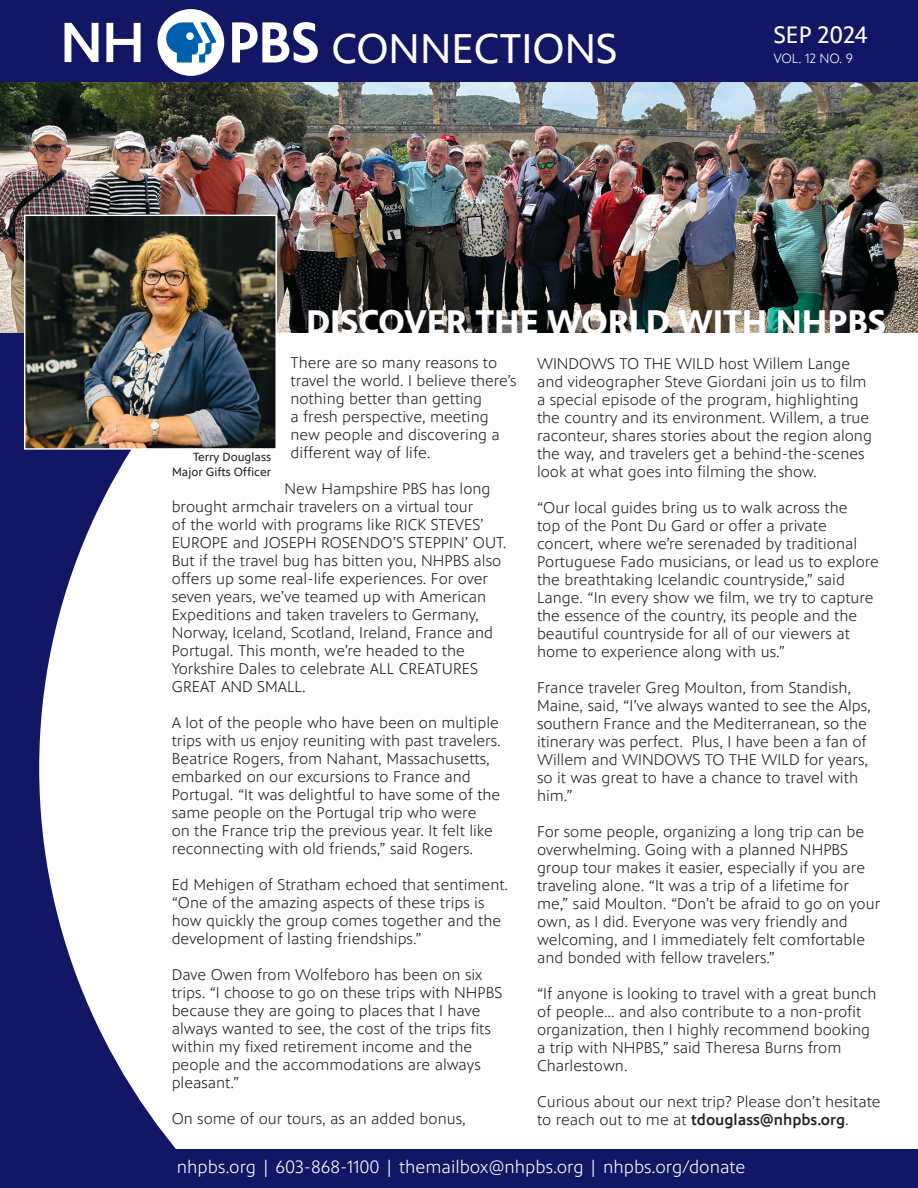
<style>
.page{position:relative;width:918px;height:1188px;background:#fff}
.page>*{position:absolute;margin:0;border:0;box-sizing:border-box;transform-origin:0 0}
.t1{font:42px "PBS Sans";color:#fff}
.t2{font:700 34.5px "PBS Sans";color:#fff}
.t3{font:24px "PBS Sans";color:#fff}
.t4{font:300 18px "PBS Sans";color:#fff}
.a_head_black{font:300 15.75px/18px "PBS Sans";color:#231f20}
.t5{font:300 13.5px "PBS Sans";color:#fff}
.t6{font:12px/14.4px "PBS Sans";color:#231f20;text-align:right}
.s1{font-weight:500}
</style>
<div class="page">
<div style="left:1px;top:0;width:917px;height:85px;background:#111764"></div>
<div style="left:157px;top:9px;width:67px;height:67px;background:#fff;border-radius:50%"></div>
<svg style="left:232px;top:22px;width:86px;height:41px"></svg>
<svg style="left:166px;top:22px;width:50px;height:40px"></svg>
<svg style="left:65px;top:23px;width:33px;height:39px"></svg>
<svg style="left:106px;top:23px;width:35px;height:39px"></svg>
<div style="left:0;top:215px;width:918px;height:919px;background:#111764"></div>
<div style="left:39px;top:333px;width:879px;height:816px;background:#fff"></div>
<div style="left:8px;top:1149px;width:910px;height:39px;background:#111764"></div>
<img style="left:1px;top:82px;width:917px;height:251px">
<img style="left:26px;top:217px;width:249px;height:231px">
<div style="left:24px;top:215px;width:253px;height:235px;border:1px solid #fff"></div>
<p class="t1" style="left:331px;top:26px;width:288px">CONNECTIONS</p>
<p class="t3" style="left:774px;top:22px;width:95px">SEP 2024</p>
<p class="t5" style="left:774px;top:51px;width:81px">VOL. 12 NO. 9</p>
<p class="t2" style="left:306px;top:303px;width:581px">DISCOVER THE WORLD WITH NHPBS</p>
<p class="a_head_black" style="left:290px;top:354px;width:228px">There are so many reasons to travel the world. I believe there’s nothing better than getting<br>a fresh perspective, meeting new people and discovering a different way of life.</p>
<p class="a_head_black" style="left:172px;top:480px;width:336px;text-indent:113px">New Hampshire PBS has long brought armchair travelers on a virtual tour<br>of the world with programs like RICK STEVES’ EUROPE and JOSEPH ROSENDO’S STEPPIN’ OUT.<br>But if the travel bug has bitten you, NHPBS also offers up some real-life experiences. For over seven years, we’ve teamed up with American Expeditions and taken travelers to Germany, Norway, Iceland, Scotland, Ireland, France and Portugal. This month, we’re headed to the Yorkshire Dales to celebrate ALL CREATURES GREAT AND SMALL.</p>
<p class="a_head_black" style="left:172px;top:714px;width:331px">A lot of the people who have been on multiple trips with us enjoy reuniting with past travelers.<br>Beatrice Rogers, from Nahant, Massachusetts, embarked on our excursions to France and Portugal. “It was delightful to have some of the same people on the Portugal trip who were<br>on the France trip the previous year. It felt like reconnecting with old friends,” said Rogers.</p>
<p class="a_head_black" style="left:172px;top:876px;width:338px">Ed Mehigen of Stratham echoed that sentiment. “One of the amazing aspects of these trips is how quickly the group comes together and the development of lasting friendships.”</p>
<p class="a_head_black" style="left:172px;top:966px;width:332px">Dave Owen from Wolfeboro has been on six trips. “I choose to go on these trips with NHPBS because they are going to places that I have always wanted to see, the cost of the trips fits within my fixed retirement income and the people and the accommodations are always pleasant.”</p>
<p class="a_head_black" style="left:172px;top:1110px;width:296px">On some of our tours, as an added bonus,</p>
<p class="a_head_black" style="left:537px;top:355px;width:336px">WINDOWS TO THE WILD host Willem Lange and videographer Steve Giordani join us to film a special episode of the program, highlighting the country and its environment. Willem, a true raconteur, shares stories about the region along the way, and travelers get a behind-the-scenes look at what goes into filming the show.</p>
<p class="a_head_black" style="left:537px;top:499px;width:344px">“Our local guides bring us to walk across the<br>top of the Pont Du Gard or offer a private concert, where we’re serenaded by traditional Portuguese Fado musicians, or lead us to explore the breathtaking Icelandic countryside,” said Lange. “In every show we film, we try to capture the essence of the country, its people and the beautiful countryside for all of our viewers at home to experience along with us.”</p>
<p class="a_head_black" style="left:537px;top:679px;width:335px">France traveler Greg Moulton, from Standish, Maine, said, “I’ve always wanted to see the Alps, southern France and the Mediterranean, so the itinerary was perfect. Plus, I have been a fan of Willem and WINDOWS TO THE WILD for years, so it was great to have a chance to travel with him.”</p>
<p class="a_head_black" style="left:537px;top:823px;width:345px">For some people, organizing a long trip can be overwhelming. Going with a planned NHPBS group tour makes it easier, especially if you are traveling alone. “It was a trip of a lifetime for me,” said Moulton. “Don’t be afraid to go on your own, as I did. Everyone was very friendly and welcoming, and I immediately felt comfortable and bonded with fellow travelers.”</p>
<p class="a_head_black" style="left:537px;top:985px;width:341px">“If anyone is looking to travel with a great bunch of people… and also contribute to a non-profit organization, then I highly recommend booking a trip with NHPBS,” said Theresa Burns from Charlestown.</p>
<p class="a_head_black" style="left:537px;top:1093px;width:345px">Curious about our next trip? Please don’t hesitate to reach out to me at <span class="s1">tdouglass@nhpbs.org</span>.</p>
<p class="t4" style="left:177px;top:1157px;width:570px">nhpbs.org | 603-868-1100 | themailbox@nhpbs.org | nhpbs.org/donate</p>
<p class="t6" style="left:172px;top:450px;width:101px">Terry Douglass<br>Major Gifts Officer</p>
</div>
